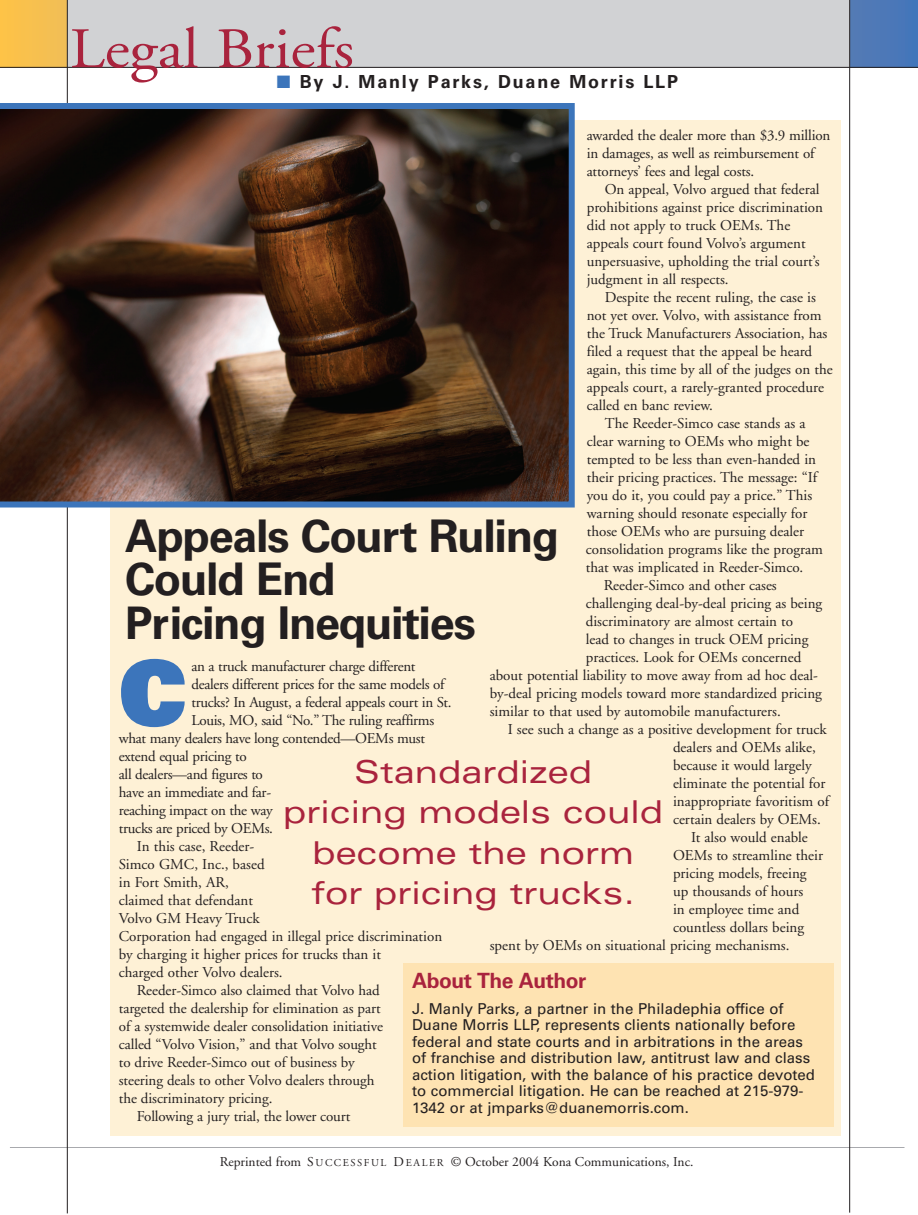
<style>
.page{position:relative;width:918px;height:1215px;background:#fff}
.page>*{position:absolute;margin:0;border:0;box-sizing:border-box;transform-origin:0 0}
.t1{font:900 89.85px "Univers";color:#3c75bb}
.t2{font:57.3px "Adobe Garamond";color:#a9233d;scale:1.1 1}
.t3{font:700 45px/43.5px "Univers";letter-spacing:-.03em;color:#231f20}
.t4{font:expanded 31.5px/40.5px "Univers";color:#a9233d;text-align:center}
.t5{font:700 21px "Univers";letter-spacing:-.025em;color:#a9233d}
.t6{font:700 18px "Univers";letter-spacing:.1em;color:#231f20}
.t7{font:15px/18px "Adobe Garamond";color:#231f20}
.t8{font:15px/16.5px "Univers";color:#231f20}
.t9{font:15px "Adobe Garamond";letter-spacing:-.02em;color:#231f20}
.t10{font:13.5px "Adobe Garamond";color:#231f20}
.s1{color:#3c75bb}
.s2{font-size:10.5px}
</style>
<div class="page">
<hr style="left:10px;top:1147px;width:894px;height:1px;background:#a8a9ad">
<svg style="left:0;top:0;width:918px;height:67px;background:#a09b82"></svg>
<div style="left:68px;top:0;width:782px;height:67px;background:#d1d2d4"></div>
<hr style="left:67px;top:0;width:1px;height:1213px;background:#231f20">
<hr style="left:849px;top:0;width:1px;height:1213px;background:#231f20">
<hr style="left:0;top:67px;width:918px;height:1px;background:#231f20">
<div style="left:111px;top:120px;width:730px;height:1016px;background:#fef1d6"></div>
<svg style="left:0;top:103px;width:575px;height:405px;background:#443128"></svg>
<div style="left:403px;top:964px;width:430px;height:163px;background:#fee3b2"></div>
<h2 class="t2" style="left:70px;top:18px;width:260px">Legal Briefs</h2>
<p class="t6" style="left:277px;top:71px;width:403px"><span class="s1">■</span> By J. Manly Parks, Duane Morris LLP</p>
<p class="t7" style="left:587px;top:126px;width:245px">awarded the dealer more than $3.9 million in damages, as well as reimbursement of attorneys’ fees and legal costs.</p>
<p class="t7" style="left:587px;top:180px;width:238px;text-indent:18px">On appeal, Volvo argued that federal prohibitions against price discrimination did not apply to truck OEMs. The appeals court found Volvo’s argument unpersuasive, upholding the trial court’s judgment in all respects.</p>
<p class="t7" style="left:605px;top:288px;width:213px">Despite the recent ruling, the case is</p>
<p class="t7" style="left:587px;top:306px;width:236px">not yet over. Volvo, with assistance from</p>
<p class="t7" style="left:587px;top:324px;width:242px">the Truck Manufacturers Association, has</p>
<p class="t7" style="left:587px;top:342px;width:227px">filed a request that the appeal be heard</p>
<p class="t7" style="left:587px;top:360px;width:248px">again, this time by all of the judges on the</p>
<p class="t7" style="left:587px;top:378px;width:239px">appeals court, a rarely-granted procedure</p>
<p class="t7" style="left:587px;top:396px;width:128px">called en banc review.</p>
<p class="t7" style="left:605px;top:414px;width:202px">The Reeder-Simco case stands as a</p>
<p class="t7" style="left:587px;top:432px;width:224px">clear warning to OEMs who might be</p>
<p class="t7" style="left:587px;top:450px;width:231px">tempted to be less than even-handed in</p>
<p class="t7" style="left:587px;top:468px;width:232px">their pricing practices. The message: “If</p>
<p class="t7" style="left:587px;top:486px;width:227px">you do it, you could pay a price.” This</p>
<p class="t7" style="left:587px;top:504px;width:222px">warning should resonate especially for</p>
<p class="t7" style="left:587px;top:522px;width:219px">those OEMs who are pursuing dealer</p>
<p class="t7" style="left:586px;top:540px;width:239px">consolidation programs like the program</p>
<p class="t7" style="left:586px;top:558px;width:219px">that was implicated in Reeder-Simco.</p>
<p class="t7" style="left:604px;top:576px;width:175px">Reeder-Simco and other cases</p>
<p class="t7" style="left:586px;top:594px;width:238px">challenging deal-by-deal pricing as being</p>
<p class="t7" style="left:586px;top:612px;width:209px">discriminatory are almost certain to</p>
<p class="t7" style="left:586px;top:630px;width:224px">lead to changes in truck OEM pricing</p>
<p class="t7" style="left:586px;top:648px;width:217px">practices. Look for OEMs concerned</p>
<p class="t7" style="left:490px;top:666px;width:330px">about potential liability to move away from ad hoc deal-</p>
<p class="t7" style="left:490px;top:684px;width:334px">by-deal pricing models toward more standardized pricing</p>
<p class="t7" style="left:490px;top:702px;width:293px">similar to that used by automobile manufacturers.</p>
<p class="t7" style="left:508px;top:720px;width:320px">I see such a change as a positive development for truck</p>
<p class="t7" style="left:673px;top:738px;width:144px">dealers and OEMs alike,</p>
<p class="t7" style="left:673px;top:756px;width:140px">because it would largely</p>
<p class="t7" style="left:673px;top:774px;width:154px">eliminate the potential for</p>
<p class="t7" style="left:673px;top:792px;width:158px">inappropriate favoritism of</p>
<p class="t7" style="left:673px;top:810px;width:149px">certain dealers by OEMs.</p>
<p class="t7" style="left:691px;top:828px;width:118px">It also would enable</p>
<p class="t7" style="left:673px;top:846px;width:152px">OEMs to streamline their</p>
<p class="t7" style="left:673px;top:864px;width:135px">pricing models, freeing</p>
<p class="t7" style="left:673px;top:882px;width:132px">up thousands of hours</p>
<p class="t7" style="left:673px;top:900px;width:128px">in employee time and</p>
<p class="t7" style="left:673px;top:918px;width:133px">countless dollars being</p>
<p class="t7" style="left:490px;top:936px;width:301px">spent by OEMs on situational pricing mechanisms.</p>
<h3 class="t3" style="left:125px;top:514px;width:436px">Appeals Court Ruling<br>Could End<br>Pricing Inequities</h3>
<h1 class="t1" style="left:119px;top:634px;width:70px">C</h1>
<p class="t9" style="left:191px;top:659px;width:226px">an a truck manufacturer charge different</p>
<p class="t9" style="left:191px;top:677px;width:255px">dealers different prices for the same models of</p>
<p class="t9" style="left:191px;top:695px;width:262px">trucks? In August, a federal appeals court in St.</p>
<p class="t9" style="left:191px;top:713px;width:244px">Louis, MO, said “No.” The ruling reaffirms</p>
<p class="t9" style="left:119px;top:731px;width:308px">what many dealers have long contended—OEMs must</p>
<p class="t9" style="left:119px;top:749px;width:129px">extend equal pricing to</p>
<p class="t9" style="left:119px;top:767px;width:146px">all dealers—and figures to</p>
<p class="t9" style="left:119px;top:785px;width:154px">have an immediate and far-</p>
<p class="t9" style="left:119px;top:803px;width:155px">reaching impact on the way</p>
<p class="t9" style="left:119px;top:821px;width:156px">trucks are priced by OEMs.</p>
<p class="t7" style="left:137px;top:838px;width:119px">In this case, Reeder-</p>
<p class="t7" style="left:119px;top:856px;width:147px">Simco GMC, Inc., based</p>
<p class="t7" style="left:119px;top:874px;width:112px">in Fort Smith, AR,</p>
<p class="t7" style="left:119px;top:892px;width:136px">claimed that defendant</p>
<p class="t7" style="left:119px;top:910px;width:142px">Volvo GM Heavy Truck</p>
<p class="t7" style="left:119px;top:928px;width:325px">Corporation had engaged in illegal price discrimination</p>
<p class="t7" style="left:119px;top:946px;width:264px">by charging it higher prices for trucks than it</p>
<p class="t7" style="left:119px;top:964px;width:165px">charged other Volvo dealers.</p>
<p class="t7" style="left:137px;top:982px;width:244px">Reeder-Simco also claimed that Volvo had</p>
<p class="t7" style="left:119px;top:1000px;width:263px">targeted the dealership for elimination as part</p>
<p class="t7" style="left:119px;top:1018px;width:266px">of a systemwide dealer consolidation initiative</p>
<p class="t7" style="left:119px;top:1036px;width:260px">called “Volvo Vision,” and that Volvo sought</p>
<p class="t7" style="left:119px;top:1054px;width:237px">to drive Reeder-Simco out of business by</p>
<p class="t7" style="left:119px;top:1072px;width:257px">steering deals to other Volvo dealers through</p>
<p class="t7" style="left:119px;top:1090px;width:155px">the discriminatory pricing.</p>
<p class="t7" style="left:137px;top:1108px;width:215px">Following a jury trial, the lower court</p>
<h3 class="t4" style="left:283px;top:751px;width:381px">Standardized<br>pricing models could become the norm for pricing trucks.</h3>
<h3 class="t5" style="left:412px;top:969px;width:176px">About The Author</h3>
<p class="t8" style="left:412px;top:1001px;width:404px">J. Manly Parks, a partner in the Philadephia office of Duane Morris LLP, represents clients nationally before federal and state courts and in arbitrations in the areas of franchise and distribution law, antitrust law and class action litigation, with the balance of his practice devoted to commercial litigation. He can be reached at 215-979- 1342 or at jmparks@duanemorris.com.</p>
<p class="t10" style="left:220px;top:1155px;width:475px">Reprinted from S <span class="s2">U C C E S S F U L</span> D <span class="s2">E A L E R</span> © October 2004 Kona Communications, Inc.</p>
</div>
